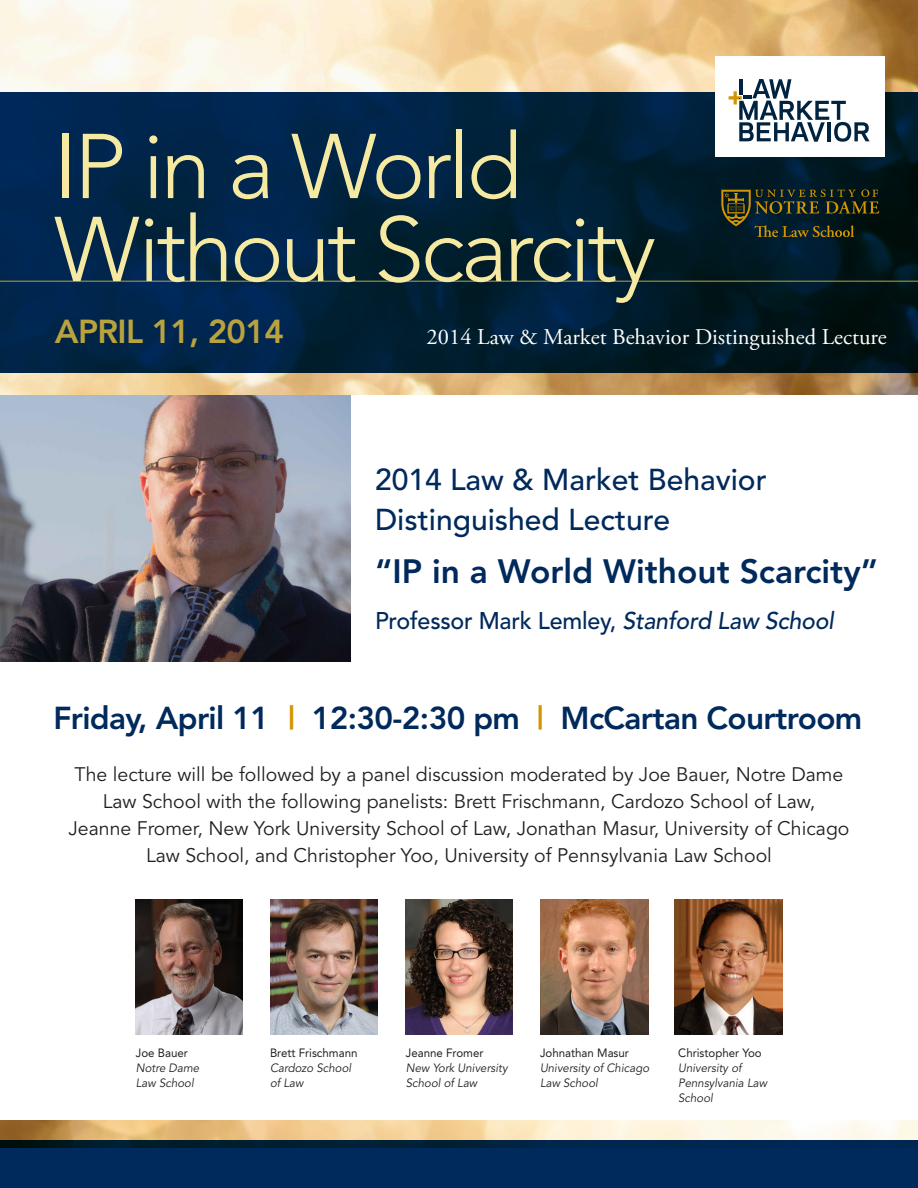
<style>
.page{position:relative;width:918px;height:1188px;background:#fff}
.page>*{position:absolute;margin:0;border:0;box-sizing:border-box;transform-origin:0 0}
.t1{font:300 90.9px "Avenir";letter-spacing:-.04em;color:#f6e9a2}
.t2{font:800 33.45px "Avenir";color:#00295c}
.t3{font:800 33px "Avenir";letter-spacing:-.02em;color:#baa23f}
.t4{font:800 31.5px "Avenir";letter-spacing:-.02em;color:#00295c}
.t5{font:500 30px/40.2px "Avenir";color:#00295c}
.t6{font:500 24px "Avenir";letter-spacing:-.01em;color:#00295c}
.t7{font:22.5px "Adobe Garamond Pro";color:#fff}
.t8{font:19.5px/27px "Avenir";color:#231f20;text-align:center}
.t9{font:italic 12px/15px "Avenir";color:#231f20;scale:.96 1}
.t10{font:12px "Avenir";color:#231f20;scale:.96 1}
.s1{font-style:italic}
.s2{color:#d49600}
</style>
<div class="page">
<img style="left:0;top:394px;width:351px;height:268px">
<img style="left:0;top:1120px;width:918px;height:20px">
<img style="left:0;top:0;width:918px;height:394px">
<svg style="left:0;top:92px;width:918px;height:281px;background:#00203a"></svg>
<div style="left:0;top:1140px;width:918px;height:48px;background:#00295c"></div>
<div style="left:716px;top:57px;width:169px;height:100px;background:#fff"></div>
<svg style="left:729px;top:79px;width:141px;height:63px"></svg>
<svg style="left:721px;top:189px;width:158px;height:48px;background:#262f1d"></svg>
<hr style="left:0;top:281px;width:918px;height:1px;background:#baa23f">
<img style="left:541px;top:899px;width:108px;height:135px">
<img style="left:135px;top:899px;width:108px;height:135px">
<img style="left:270px;top:899px;width:108px;height:135px">
<img style="left:405px;top:899px;width:108px;height:135px">
<img style="left:675px;top:899px;width:108px;height:135px">
<p class="t1" style="left:54px;top:113px;width:470px">IP in a World</p>
<p class="t1" style="left:54px;top:196px;width:604px">Without Scarcity</p>
<p class="t3" style="left:55px;top:312px;width:231px">APRIL 11, 2014</p>
<p class="t7" style="left:427px;top:323px;width:462px">2014 Law &amp; Market Behavior Distinguished Lecture</p>
<p class="t5" style="left:375px;top:461px;width:393px">2014 Law &amp; Market Behavior<br>Distinguished Lecture</p>
<p class="t2" style="left:375px;top:552px;width:505px">“IP in a World Without Scarcity”</p>
<p class="t6" style="left:375px;top:607px;width:460px">Professor Mark Lemley, <span class="s1">Stanford Law School</span></p>
<p class="t4" style="left:53px;top:699px;width:811px">Friday, April 11 <span class="s2">|</span> 12:30-2:30 pm <span class="s2">|</span> McCartan Courtroom</p>
<p class="t8" style="left:69px;top:761px;width:782px">The lecture will be followed by a panel discussion moderated by Joe Bauer, Notre Dame Law School with the following panelists: Brett Frischmann, Cardozo School of Law,<br>Jeanne Fromer, New York University School of Law, Jonathan Masur, University of Chicago Law School, and Christopher Yoo, University of Pennsylvania Law School</p>
<p class="t10" style="left:136px;top:1046px;width:56px">Joe Bauer</p>
<p class="t9" style="left:136px;top:1060px;width:68px">Notre Dame<br>Law School</p>
<p class="t10" style="left:270px;top:1046px;width:93px">Brett Frischmann</p>
<p class="t9" style="left:270px;top:1060px;width:86px">Cardozo School of Law</p>
<p class="t10" style="left:406px;top:1046px;width:82px">Jeanne Fromer</p>
<p class="t9" style="left:406px;top:1060px;width:107px">New York University<br>School of Law</p>
<p class="t10" style="left:540px;top:1046px;width:94px">Johnathan Masur</p>
<p class="t9" style="left:540px;top:1060px;width:115px">University of Chicago</p>
<p class="t9" style="left:540px;top:1075px;width:62px">Law School</p>
<p class="t10" style="left:678px;top:1046px;width:88px">Christopher Yoo</p>
<p class="t9" style="left:678px;top:1060px;width:94px">University of<br>Pennsylvania Law<br>School</p>
</div>
